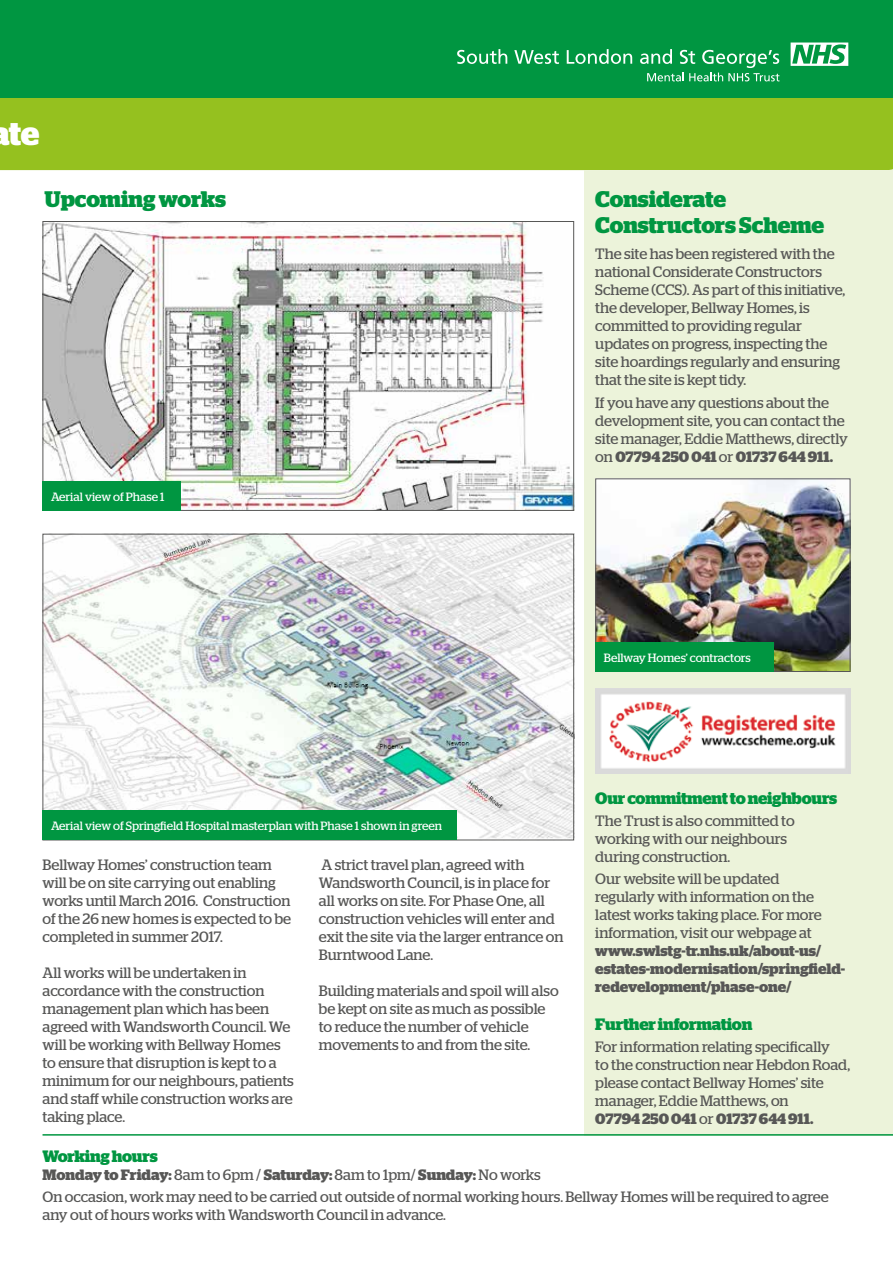
<style>
.page{position:relative;width:893px;height:1263px;background:#fff}
.page>*{position:absolute;margin:0;border:0;box-sizing:border-box;transform-origin:0 0}
.t1{font:700 33px "Stag";color:#fff}
.t2{font:700 22.5px/25.5px "Stag";letter-spacing:-.005em;color:#009641}
.t3{font:700 16.5px "Stag";letter-spacing:-.01em;color:#009641}
.t4{font:15px/18px "Stag";color:#575756}
.t5{font:700 15px/18px "Stag";color:#575756}
.t6{font:12px "Stag";color:#fff}
.s1{font-weight:700}
</style>
<div class="page">
<div style="left:0;top:98px;width:893px;height:72px;background:#95c11f"></div>
<div style="left:585px;top:170px;width:308px;height:965px;background:#ecf3da"></div>
<div style="left:0;top:0;width:893px;height:98px;background:#009641"></div>
<svg style="left:457px;top:49px;width:50px;height:15px"></svg>
<svg style="left:514px;top:50px;width:45px;height:14px"></svg>
<svg style="left:567px;top:49px;width:65px;height:15px"></svg>
<svg style="left:791px;top:43px;width:57px;height:23px"></svg>
<svg style="left:640px;top:49px;width:139px;height:32px"></svg>
<img style="left:45px;top:536px;width:527px;height:302px">
<img style="left:45px;top:223px;width:527px;height:286px">
<div style="left:43px;top:481px;width:138px;height:30px;background:#009641"></div>
<img style="left:595px;top:689px;width:255px;height:85px">
<hr style="left:43px;top:1134px;width:850px;height:1px;background:#009641">
<img style="left:597px;top:480px;width:251px;height:190px">
<div style="left:595px;top:478px;width:255px;height:194px;border:1px solid #575756"></div>
<div style="left:595px;top:642px;width:179px;height:30px;background:#009641"></div>
<div style="left:43px;top:810px;width:414px;height:30px;background:#009641"></div>
<h1 class="t1" style="left:9px;top:115px;width:32px">te</h1>
<h2 class="t2" style="left:45px;top:187px;width:183px">Upcoming works</h2>
<p class="t6" style="left:51px;top:489px;width:115px">Aerial view of Phase 1</p>
<h2 class="t2" style="left:595px;top:187px;width:230px">Considerate<br>Constructors Scheme</h2>
<p class="t4" style="left:595px;top:245px;width:252px">The site has been registered with the national Considerate Constructors Scheme (CCS). As part of this initiative, the developer, Bellway Homes, is committed to providing regular updates on progress, inspecting the site hoardings regularly and ensuring that the site is kept tidy.</p>
<p class="t4" style="left:595px;top:393px;width:254px">If you have any questions about the development site, you can contact the site manager, Eddie Matthews, directly on <span class="s1">07794 250 041</span> or <span class="s1">01737 644 911.</span></p>
<p class="t6" style="left:604px;top:651px;width:148px">Bellway Homes’ contractors</p>
<p class="t6" style="left:51px;top:819px;width:392px">Aerial view of Springfield Hospital masterplan with Phase 1 shown in green</p>
<p class="t4" style="left:43px;top:855px;width:250px">Bellway Homes’ construction team will be on site carrying out enabling works until March 2016. Construction of the 26 new homes is expected to be completed in summer 2017.</p>
<p class="t4" style="left:43px;top:963px;width:253px">All works will be undertaken in accordance with the construction management plan which has been agreed with Wandsworth Council. We will be working with Bellway Homes to ensure that disruption is kept to a minimum for our neighbours, patients and staff while construction works are taking place.</p>
<p class="t4" style="left:319px;top:855px;width:246px">A strict travel plan, agreed with<br>Wandsworth Council, is in place for all works on site. For Phase One, all construction vehicles will enter and exit the site via the larger entrance on<br>Burntwood Lane.</p>
<p class="t4" style="left:319px;top:981px;width:241px">Building materials and spoil will also be kept on site as much as possible to reduce the number of vehicle movements to and from the site.</p>
<p class="t3" style="left:595px;top:788px;width:244px">Our commitment to neighbours</p>
<p class="t4" style="left:595px;top:811px;width:201px">The Trust is also committed to working with our neighbours during construction.</p>
<p class="t4" style="left:595px;top:870px;width:228px">Our website will be updated regularly with information on the latest works taking place. For more information, visit our webpage at</p>
<p class="t5" style="left:595px;top:942px;width:251px">www.swlstg-tr.nhs.uk/about-us/ estates-modernisation/springfield&shy;redevelopment/phase-one/</p>
<p class="t3" style="left:595px;top:1014px;width:159px">Further information</p>
<p class="t4" style="left:595px;top:1037px;width:256px">For information relating specifically<br>to the construction near Hebdon Road, please contact Bellway Homes’ site manager, Eddie Matthews, on<br><span class="s1">07794 250 041</span> or <span class="s1">01737 644 911.</span></p>
<p class="t3" style="left:43px;top:1147px;width:117px">Working hours</p>
<p class="t4" style="left:43px;top:1164px;width:788px;line-height:22.2px"><span class="s1">Monday to Friday:</span> 8am to 6pm / <span class="s1">Saturday:</span> 8am to 1pm/ <span class="s1">Sunday:</span> No works<br>On occasion, work may need to be carried out outside of normal working hours. Bellway Homes will be required to agree</p>
<p class="t4" style="left:43px;top:1206px;width:405px">any out of hours works with Wandsworth Council in advance.</p>
</div>
